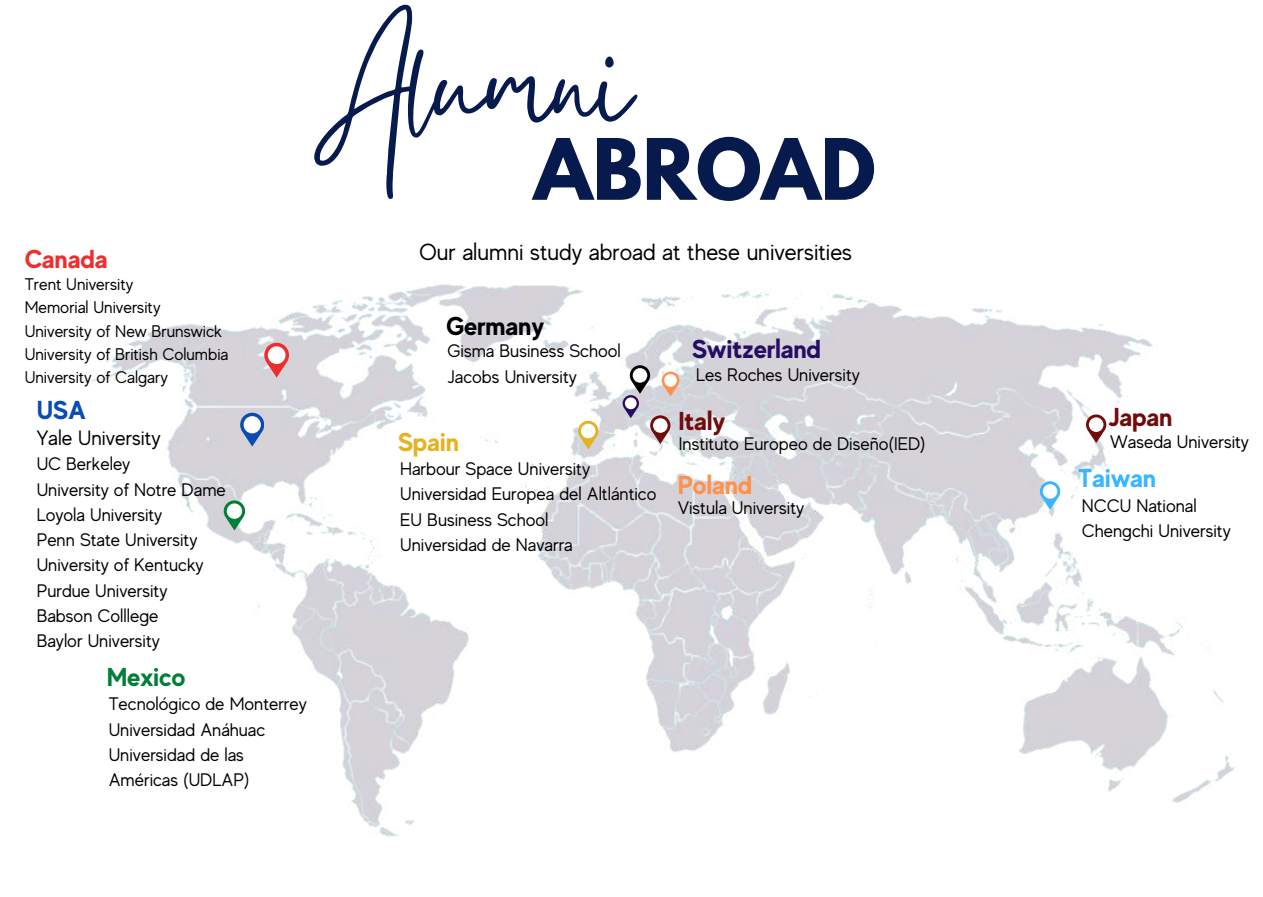
<style>
.page{position:relative;width:1263px;height:897px;background:#fff}
.page>*{position:absolute;margin:0;border:0;box-sizing:border-box;transform-origin:0 0}
.t1{font:148.35px "Gistesy";color:#061a4e}
.t2{font:700 75px "League Spartan";color:#061a4e}
.t3{font:700 25.95px "MADE Evolve Sans";color:#260d64}
.t4{font:700 25.95px "MADE Evolve Sans";color:#700c0c}
.t5{font:700 25.95px "MADE Evolve Sans";color:#000}
.t6{font:700 25.95px "MADE Evolve Sans";color:#ef2d2e}
.t7{font:700 25.95px "MADE Evolve Sans";color:#008037}
.t8{font:700 25.95px "MADE Evolve Sans";color:#38b6ff}
.t9{font:700 25.95px "MADE Evolve Sans";color:#ff914d}
.t10{font:700 25.95px "MADE Evolve Sans";color:#e4b323}
.t11{font:700 25.95px "MADE Evolve Sans";color:#0b4cb4}
.t12{font:23.25px "MADE Evolve Sans";color:#000}
.t13{font:20.7px "MADE Evolve Sans";color:#000}
.t14{font:18.15px/25.2px "MADE Evolve Sans";color:#000}
.t15{font:16.8px/23.2px "MADE Evolve Sans";color:#000}
</style>
<div class="page">
<img style="left:83px;top:284px;width:1152px;height:553px">
<svg style="left:264px;top:343px;width:25px;height:34px"></svg>
<div style="left:268px;top:346px;width:17px;height:18px;background:#fff;border-radius:50%"></div>
<svg style="left:240px;top:413px;width:24px;height:33px"></svg>
<div style="left:244px;top:416px;width:17px;height:17px;background:#fff;border-radius:50%"></div>
<svg style="left:224px;top:500px;width:21px;height:30px"></svg>
<div style="left:227px;top:503px;width:15px;height:16px;background:#fff;border-radius:50%"></div>
<svg style="left:578px;top:421px;width:20px;height:28px"></svg>
<div style="left:581px;top:424px;width:14px;height:14px;background:#fff;border-radius:50%"></div>
<svg style="left:1040px;top:481px;width:20px;height:28px"></svg>
<div style="left:1043px;top:484px;width:14px;height:14px;background:#fff;border-radius:50%"></div>
<svg style="left:623px;top:365px;width:56px;height:78px"></svg>
<div style="left:664px;top:374px;width:13px;height:13px;background:#fff;border-radius:50%"></div>
<svg style="left:1086px;top:414px;width:20px;height:28px"></svg>
<div style="left:1089px;top:417px;width:14px;height:15px;background:#fff;border-radius:50%"></div>
<h1 class="t1" style="left:316px;top:-17px;width:317px">Alumni</h1>
<h2 class="t2" style="left:534px;top:132px;width:344px">ABROAD</h2>
<h3 class="t6" style="left:25px;top:244px;width:85px">Canada</h3>
<p class="t12" style="left:419px;top:239px;width:435px">Our alumni study abroad at these universities</p>
<p class="t15" style="left:25px;top:273px;width:205px">Trent University<br>Memorial University<br>University of New Brunswick<br>University of British Columbia<br>University of Calgary</p>
<h3 class="t5" style="left:446px;top:310px;width:100px">Germany</h3>
<p class="t14" style="left:448px;top:339px;width:175px">Gisma Business School<br>Jacobs University</p>
<h3 class="t3" style="left:692px;top:334px;width:130px">Switzerland</h3>
<p class="t14" style="left:696px;top:362px;width:165px">Les Roches University</p>
<h3 class="t11" style="left:37px;top:394px;width:50px">USA</h3>
<p class="t13" style="left:37px;top:426px;width:125px">Yale University</p>
<p class="t14" style="left:37px;top:452px;width:191px">UC Berkeley<br>University of Notre Dame<br>Loyola University<br>Penn State University<br>University of Kentucky<br>Purdue University<br>Babson Colllege<br>Baylor University</p>
<h3 class="t7" style="left:107px;top:661px;width:80px">Mexico</h3>
<p class="t14" style="left:109px;top:691px;width:200px">Tecnológico de Monterrey<br>Universidad Anáhuac<br>Universidad de las<br>Américas (UDLAP)</p>
<h3 class="t10" style="left:398px;top:427px;width:63px">Spain</h3>
<p class="t14" style="left:400px;top:456px;width:258px">Harbour Space University<br>Universidad Europea del Altlántico<br>EU Business School<br>Universidad de Navarra</p>
<h3 class="t4" style="left:678px;top:406px;width:48px">Italy</h3>
<p class="t14" style="left:679px;top:431px;width:248px">Instituto Europeo de Diseño(IED)</p>
<h3 class="t9" style="left:678px;top:470px;width:76px">Poland</h3>
<p class="t14" style="left:678px;top:495px;width:127px">Vistula University</p>
<h3 class="t4" style="left:1108px;top:402px;width:66px">Japan</h3>
<p class="t14" style="left:1110px;top:429px;width:140px">Waseda University</p>
<h3 class="t8" style="left:1078px;top:463px;width:80px">Taiwan</h3>
<p class="t14" style="left:1082px;top:493px;width:150px">NCCU National<br>Chengchi University</p>
</div>
